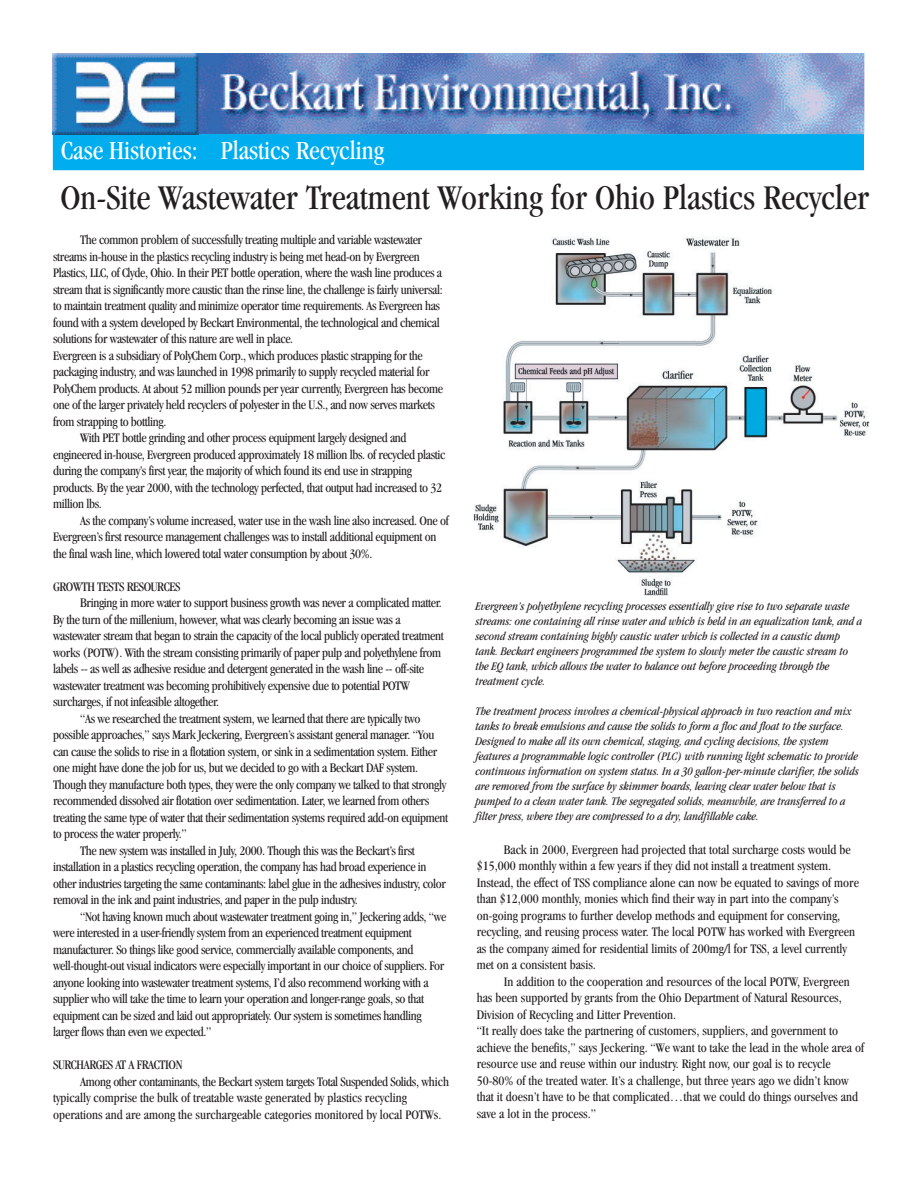
<style>
.page{position:relative;width:918px;height:1188px;background:#fff}
.page>*{position:absolute;margin:0;border:0;box-sizing:border-box;transform-origin:0 0}
.t1{font:condensed 36px "Garamond";color:#231f20}
.t2{font:condensed 27px "Garamond";color:#fff}
.t3{font:condensed 13.5px "Garamond";letter-spacing:-.025em;color:#231f20}
.t4{font:condensed 13.5px/16.5px "Garamond";color:#231f20}
.t5{font:italic condensed 12px/15px "Garamond";color:#231f20}
</style>
<div class="page">
<div style="left:53px;top:134px;width:811px;height:36px;background:#00aeef"></div>
<img style="left:53px;top:53px;width:811px;height:81px">
<img style="left:474px;top:237px;width:395px;height:359px">
<h2 class="t2" style="left:61px;top:135px;width:324px">Case Histories: Plastics Recycling</h2>
<h1 class="t1" style="left:61px;top:178px;width:810px">On-Site Wastewater Treatment Working for Ohio Plastics Recycler</h1>
<p class="t3" style="left:80px;top:232px;width:344px">The common problem of successfully treating multiple and variable wastewater</p>
<p class="t3" style="left:53px;top:249px;width:368px">streams in-house in the plastics recycling industry is being met head-on by Evergreen</p>
<p class="t3" style="left:53px;top:265px;width:391px">Plastics, LLC, of Clyde, Ohio. In their PET bottle operation, where the wash line produces a</p>
<p class="t3" style="left:53px;top:282px;width:391px">stream that is significantly more caustic than the rinse line, the challenge is fairly universal:</p>
<p class="t3" style="left:53px;top:298px;width:389px">to maintain treatment quality and minimize operator time requirements. As Evergreen has</p>
<p class="t3" style="left:53px;top:315px;width:388px">found with a system developed by Beckart Environmental, the technological and chemical</p>
<p class="t3" style="left:53px;top:331px;width:242px">solutions for wastewater of this nature are well in place.</p>
<p class="t3" style="left:53px;top:348px;width:371px">Evergreen is a subsidiary of PolyChem Corp., which produces plastic strapping for the</p>
<p class="t3" style="left:53px;top:364px;width:378px">packaging industry, and was launched in 1998 primarily to supply recycled material for</p>
<p class="t3" style="left:53px;top:381px;width:392px">PolyChem products. At about 52 million pounds per year currently, Evergreen has become</p>
<p class="t3" style="left:53px;top:397px;width:383px">one of the larger privately held recyclers of polyester in the U.S., and now serves markets</p>
<p class="t3" style="left:53px;top:414px;width:115px">from strapping to bottling.</p>
<p class="t3" style="left:80px;top:430px;width:328px">With PET bottle grinding and other process equipment largely designed and</p>
<p class="t3" style="left:53px;top:447px;width:394px">engineered in-house, Evergreen produced approximately 18 million lbs. of recycled plastic</p>
<p class="t3" style="left:53px;top:463px;width:360px">during the company’s first year, the majority of which found its end use in strapping</p>
<p class="t3" style="left:53px;top:480px;width:390px">products. By the year 2000, with the technology perfected, that output had increased to 32</p>
<p class="t3" style="left:53px;top:496px;width:50px">million lbs.</p>
<p class="t3" style="left:80px;top:513px;width:370px">As the company’s volume increased, water use in the wash line also increased. One of</p>
<p class="t3" style="left:53px;top:529px;width:385px">Evergreen’s first resource management challenges was to install additional equipment on</p>
<p class="t3" style="left:53px;top:546px;width:321px">the final wash line, which lowered total water consumption by about 30%.</p>
<p class="t3" style="left:53px;top:579px;width:129px">GROWTH TESTS RESOURCES</p>
<p class="t3" style="left:80px;top:595px;width:363px">Bringing in more water to support business growth was never a complicated matter.</p>
<p class="t3" style="left:53px;top:612px;width:349px">By the turn of the millenium, however, what was clearly becoming an issue was a</p>
<p class="t3" style="left:53px;top:628px;width:392px">wastewater stream that began to strain the capacity of the local publicly operated treatment</p>
<p class="t3" style="left:53px;top:645px;width:390px">works (POTW). With the stream consisting primarily of paper pulp and polyethylene from</p>
<p class="t3" style="left:53px;top:661px;width:373px">labels -- as well as adhesive residue and detergent generated in the wash line -- off-site</p>
<p class="t3" style="left:53px;top:678px;width:358px">wastewater treatment was becoming prohibitively expensive due to potential POTW</p>
<p class="t3" style="left:53px;top:694px;width:168px">surcharges, if not infeasible altogether.</p>
<p class="t3" style="left:80px;top:711px;width:342px">“As we researched the treatment system, we learned that there are typically two</p>
<p class="t3" style="left:53px;top:727px;width:383px">possible approaches,” says Mark Jeckering, Evergreen’s assistant general manager. “You</p>
<p class="t3" style="left:53px;top:744px;width:386px">can cause the solids to rise in a flotation system, or sink in a sedimentation system. Either</p>
<p class="t3" style="left:53px;top:760px;width:367px">one might have done the job for us, but we decided to go with a Beckart DAF system.</p>
<p class="t3" style="left:53px;top:777px;width:395px">Though they manufacture both types, they were the only company we talked to that strongly</p>
<p class="t3" style="left:53px;top:793px;width:378px">recommended dissolved air flotation over sedimentation. Later, we learned from others</p>
<p class="t3" style="left:53px;top:810px;width:396px">treating the same type of water that their sedimentation systems required add-on equipment</p>
<p class="t3" style="left:53px;top:826px;width:135px">to process the water properly.”</p>
<p class="t3" style="left:80px;top:843px;width:336px">The new system was installed in July, 2000. Though this was the Beckart’s first</p>
<p class="t3" style="left:53px;top:859px;width:375px">installation in a plastics recycling operation, the company has had broad experience in</p>
<p class="t3" style="left:53px;top:876px;width:394px">other industries targeting the same contaminants: label glue in the adhesives industry, color</p>
<p class="t3" style="left:53px;top:892px;width:306px">removal in the ink and paint industries, and paper in the pulp industry.</p>
<p class="t3" style="left:80px;top:909px;width:368px">“Not having known much about wastewater treatment going in,” Jeckering adds, “we</p>
<p class="t3" style="left:53px;top:925px;width:360px">were interested in a user-friendly system from an experienced treatment equipment</p>
<p class="t3" style="left:53px;top:942px;width:362px">manufacturer. So things like good service, commercially available components, and</p>
<p class="t3" style="left:53px;top:958px;width:393px">well-thought-out visual indicators were especially important in our choice of suppliers. For</p>
<p class="t3" style="left:53px;top:975px;width:377px">anyone looking into wastewater treatment systems, I’d also recommend working with a</p>
<p class="t3" style="left:53px;top:991px;width:372px">supplier who will take the time to learn your operation and longer-range goals, so that</p>
<p class="t3" style="left:53px;top:1008px;width:370px">equipment can be sized and laid out appropriately. Our system is sometimes handling</p>
<p class="t3" style="left:53px;top:1024px;width:160px">larger flows than even we expected.”</p>
<p class="t3" style="left:53px;top:1057px;width:131px">SURCHARGES AT A FRACTION</p>
<p class="t3" style="left:80px;top:1074px;width:371px">Among other contaminants, the Beckart system targets Total Suspended Solids, which</p>
<p class="t4" style="left:53px;top:1089px;width:355px">typically comprise the bulk of treatable waste generated by plastics recycling</p>
<p class="t4" style="left:53px;top:1106px;width:390px">operations and are among the surchargeable categories monitored by local POTWs.</p>
<p class="t5" style="left:476px;top:598px;width:388px">Evergreen’s polyethylene recycling processes essentially give rise to two separate waste streams: one containing all rinse water and which is held in an equalization tank, and a second stream containing highly caustic water which is collected in a caustic dump tank. Beckart engineers programmed the system to slowly meter the caustic stream to the EQ tank, which allows the water to balance out before proceeding through the treatment cycle.</p>
<p class="t5" style="left:476px;top:703px;width:385px">The treatment process involves a chemical-physical approach in two reaction and mix tanks to break emulsions and cause the solids to form a floc and float to the surface.<br>Designed to make all its own chemical, staging, and cycling decisions, the system features a programmable logic controller (PLC) with running light schematic to provide continuous information on system status. In a 30 gallon-per-minute clarifier, the solids are removed from the surface by skimmer boards, leaving clear water below that is pumped to a clean water tank. The segregated solids, meanwhile, are transferred to a filter press, where they are compressed to a dry, landfillable cake.</p>
<p class="t4" style="left:477px;top:841px;width:384px;text-indent:27px">Back in 2000, Evergreen had projected that total surcharge costs would be $15,000 monthly within a few years if they did not install a treatment system.<br>Instead, the effect of TSS compliance alone can now be equated to savings of more than $12,000 monthly, monies which find their way in part into the company’s on-going programs to further develop methods and equipment for conserving, recycling, and reusing process water. The local POTW has worked with Evergreen as the company aimed for residential limits of 200mg/l for TSS, a level currently met on a consistent basis.</p>
<p class="t4" style="left:477px;top:973px;width:389px;text-indent:27px">In addition to the cooperation and resources of the local POTW, Evergreen has been supported by grants from the Ohio Department of Natural Resources, Division of Recycling and Litter Prevention.<br>“It really does take the partnering of customers, suppliers, and government to achieve the benefits,” says Jeckering. “We want to take the lead in the whole area of resource use and reuse within our industry. Right now, our goal is to recycle 50-80% of the treated water. It’s a challenge, but three years ago we didn’t know that it doesn’t have to be that complicated…that we could do things ourselves and save a lot in the process.”</p>
</div>
